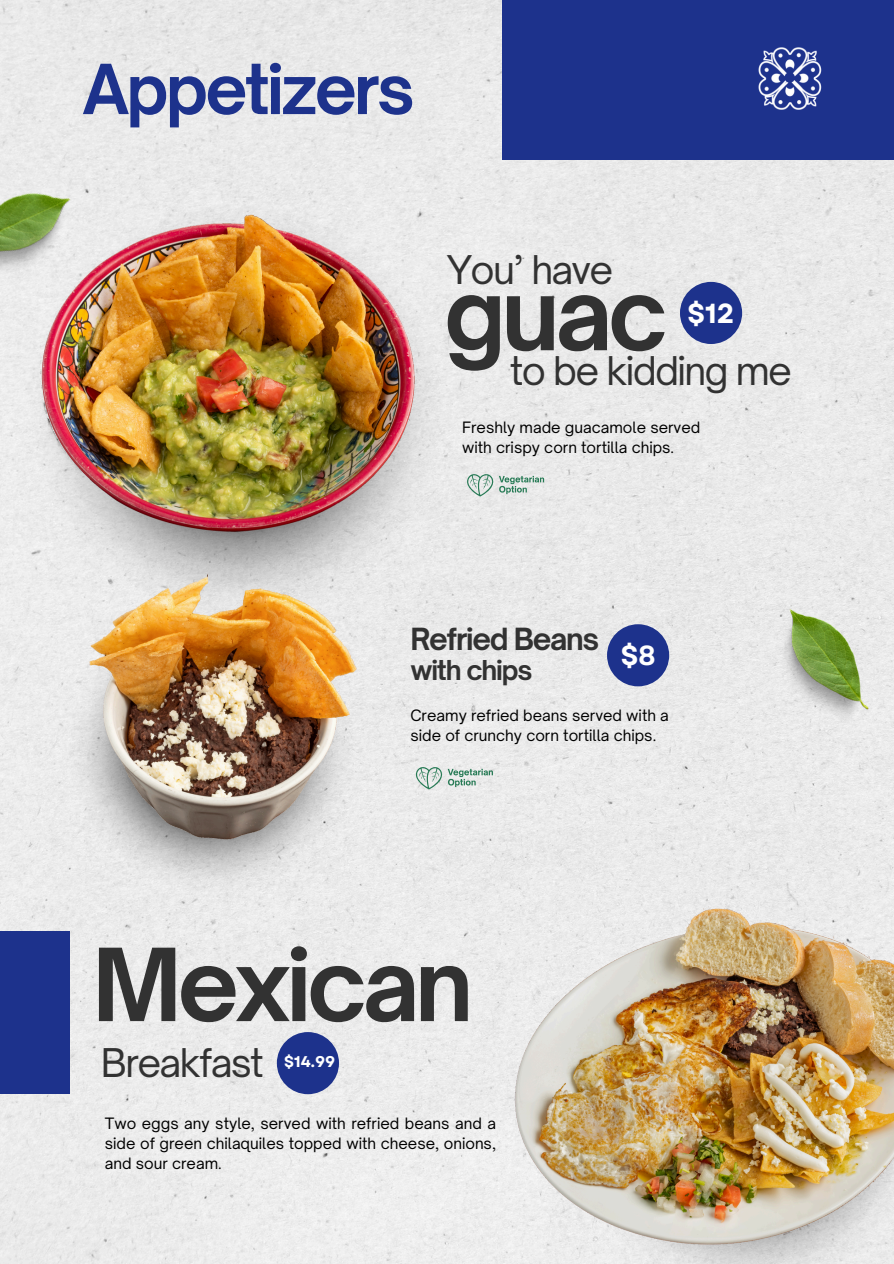
<style>
.page{position:relative;width:894px;height:1264px;background:#fff}
.page>*{position:absolute;margin:0;border:0;box-sizing:border-box;transform-origin:0 0}
.t1{font:700 96.15px "Open Sauce One";letter-spacing:-.045em;color:#323232}
.t2{font:700 66px "Open Sauce One";letter-spacing:-.045em;color:#1d328c}
.t3{font:37.8px "Open Sauce One";letter-spacing:-.045em;color:#323232}
.t4{font:700 29.25px "Open Sauce One";letter-spacing:-.045em;color:#323232}
.t5{font:700 27.6px "Garet";color:#fff}
.t6{font:700 26.25px "Open Sauce One";letter-spacing:-.045em;color:#323232}
.t7{font:700 15.6px "Garet";color:#fff}
.t8{font:15px/20.2px "Open Sauce One";color:#000}
</style>
<div class="page">
<div style="left:0;top:0;width:893px;height:1263px;background:#eaeaea"></div>
<div style="left:502px;top:0;width:391px;height:160px;background:#1d328c"></div>
<div style="left:0;top:931px;width:69px;height:163px;background:#1d328c"></div>
<img style="left:758px;top:47px;width:64px;height:63px">
<svg style="left:66px;top:854px;width:289px;height:38px;background:#e4e4e4"></svg>
<svg style="left:564px;top:1252px;width:329px;height:11px;background:#e2e2e2"></svg>
<img style="left:0;top:195px;width:457px;height:366px">
<div style="left:679px;top:282px;width:63px;height:62px;background:#1d328c;border-radius:50%"></div>
<div style="left:607px;top:624px;width:62px;height:62px;background:#1d328c;border-radius:50%"></div>
<div style="left:277px;top:1032px;width:62px;height:62px;background:#1d328c;border-radius:50%"></div>
<img style="left:35px;top:561px;width:366px;height:293px">
<img style="left:502px;top:901px;width:391px;height:351px">
<svg style="left:464px;top:473px;width:80px;height:23px;background:#c2d2cb"></svg>
<svg style="left:413px;top:765px;width:80px;height:24px;background:#c5d4cd"></svg>
<img style="left:779px;top:609px;width:89px;height:117px">
<img style="left:0;top:162px;width:78px;height:145px">
<p class="t2" style="left:82px;top:48px;width:334px">Appetizers</p>
<p class="t3" style="left:446px;top:246px;width:168px">You’ have</p>
<p class="t1" style="left:443px;top:254px;width:225px">guac</p>
<h1 class="t5" style="left:687px;top:293px;width:49px">$12</h1>
<h2 class="t3" style="left:509px;top:347px;width:283px">to be kidding me</h2>
<p class="t8" style="left:462px;top:417px;width:240px">Freshly made guacamole served with crispy corn tortilla chips.</p>
<p class="t4" style="left:410px;top:620px;width:190px">Refried Beans</p>
<p class="t6" style="left:410px;top:654px;width:124px">with chips</p>
<h3 class="t5" style="left:620px;top:635px;width:36px">$8</h3>
<p class="t8" style="left:410px;top:705px;width:260px">Creamy refried beans served with a side of crunchy corn tortilla chips.</p>
<p class="t1" style="left:92px;top:924px;width:382px">Mexican</p>
<p class="t3" style="left:101px;top:1038px;width:164px">Breakfast</p>
<h4 class="t7" style="left:284px;top:1050px;width:52px">$14.99</h4>
<h3 class="t8" style="left:105px;top:1112px;width:392px;text-align:justify">Two eggs any style, served with refried beans and a side of green chilaquiles topped with cheese, onions, and sour cream.</h3>
</div>
